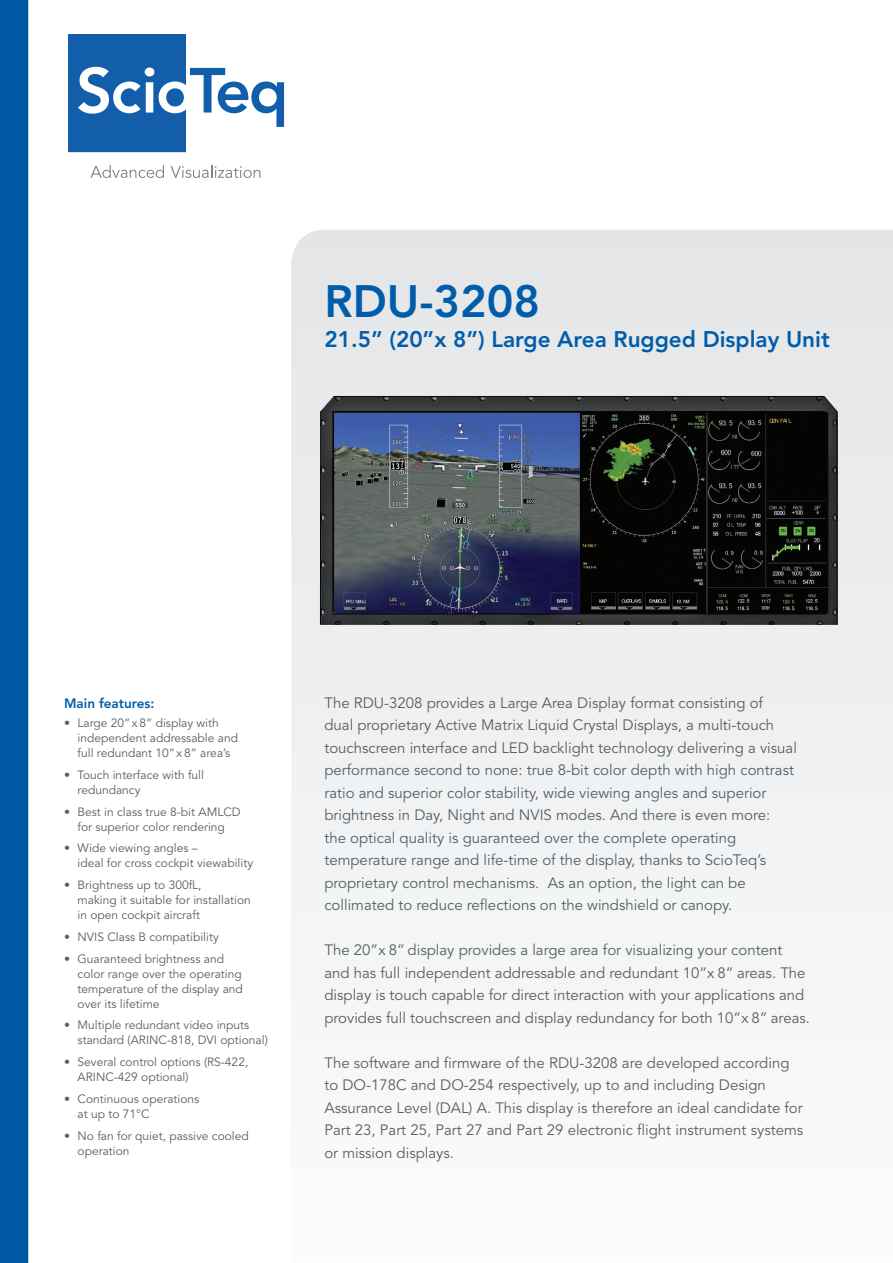
<style>
.page{position:relative;width:893px;height:1263px;background:#fff}
.page>*{position:absolute;margin:0;border:0;box-sizing:border-box;transform-origin:0 0}
.Cover_Headline{font:800 45px "Avenir LT Std";color:#015dab}
.Cover_Headline-2{font:800 22.5px "Avenir LT Std";color:#015dab}
.Intro_Text{font:15px/22.5px "Avenir LT Std";color:#565f65}
.Cover_Headline-3{font:800 13.5px "Avenir LT Std";color:#015dab}
.Cover_Headline-4{font:12px/15px "Avenir LT Std";color:#565f65}
</style>
<div class="page">
<svg style="left:291px;top:230px;width:602px;height:728px"></svg>
<div style="left:0;top:0;width:28px;height:1263px;background:#0057a4"></div>
<img style="left:320px;top:396px;width:518px;height:229px">
<svg style="left:68px;top:34px;width:216px;height:118px"></svg>
<svg style="left:90px;top:165px;width:74px;height:13px"></svg>
<svg style="left:171px;top:165px;width:89px;height:13px"></svg>
<p class="Cover_Headline" style="left:324px;top:274px;width:217px">RDU-3208</p>
<p class="Cover_Headline-2" style="left:324px;top:326px;width:507px">21.5” (20”x 8”) Large Area Rugged Display Unit</p>
<p class="Cover_Headline-3" style="left:64px;top:695px;width:92px">Main features:</p>
<p class="Cover_Headline-4" style="left:78px;top:716px;width:162px;text-indent:-14px">• Large 20” x 8” display with independent addressable and full redundant 10” x 8” area’s</p>
<p class="Cover_Headline-4" style="left:78px;top:767px;width:128px;text-indent:-14px">• Touch interface with full redundancy</p>
<p class="Cover_Headline-4" style="left:64px;top:804px;width:178px;text-align:center">• Best in class true 8-bit AMLCD for superior color rendering</p>
<p class="Cover_Headline-4" style="left:78px;top:841px;width:177px;text-indent:-14px">• Wide viewing angles –<br>ideal for cross cockpit viewability</p>
<p class="Cover_Headline-4" style="left:78px;top:878px;width:175px;text-indent:-14px">• Brightness up to 300fL,<br>making it suitable for installation in open cockpit aircraft</p>
<p class="Cover_Headline-4" style="left:64px;top:929px;width:156px">• NVIS Class B compatibility</p>
<p class="Cover_Headline-4" style="left:78px;top:951px;width:167px;text-indent:-14px">• Guaranteed brightness and color range over the operating temperature of the display and over its lifetime</p>
<p class="Cover_Headline-4" style="left:78px;top:1018px;width:192px;text-indent:-14px">• Multiple redundant video inputs standard (ARINC-818, DVI optional)</p>
<p class="Cover_Headline-4" style="left:78px;top:1055px;width:172px;text-indent:-14px">• Several control options (RS-422,<br>ARINC-429 optional)</p>
<p class="Cover_Headline-4" style="left:78px;top:1091px;width:123px;text-indent:-14px">• Continuous operations at up to 71°C</p>
<p class="Cover_Headline-4" style="left:78px;top:1128px;width:173px;text-indent:-14px">• No fan for quiet, passive cooled operation</p>
<p class="Intro_Text" style="left:324px;top:692px;width:474px">The RDU-3208 provides a Large Area Display format consisting of<br>dual proprietary Active Matrix Liquid Crystal Displays, a multi-touch touchscreen interface and LED backlight technology delivering a visual performance second to none: true 8-bit color depth with high contrast ratio and superior color stability, wide viewing angles and superior brightness in Day, Night and NVIS modes. And there is even more:<br>the optical quality is guaranteed over the complete operating temperature range and life-time of the display, thanks to ScioTeq’s proprietary control mechanisms. As an option, the light can be collimated to reduce reflections on the windshield or canopy.</p>
<p class="Intro_Text" style="left:324px;top:939px;width:487px">The 20”x 8” display provides a large area for visualizing your content and has full independent addressable and redundant 10”x 8” areas. The display is touch capable for direct interaction with your applications and provides full touchscreen and display redundancy for both 10”x 8” areas.</p>
<p class="Intro_Text" style="left:324px;top:1052px;width:480px">The software and firmware of the RDU-3208 are developed according to DO-178C and DO-254 respectively, up to and including Design Assurance Level (DAL) A. This display is therefore an ideal candidate for Part 23, Part 25, Part 27 and Part 29 electronic flight instrument systems or mission displays.</p>
</div>
